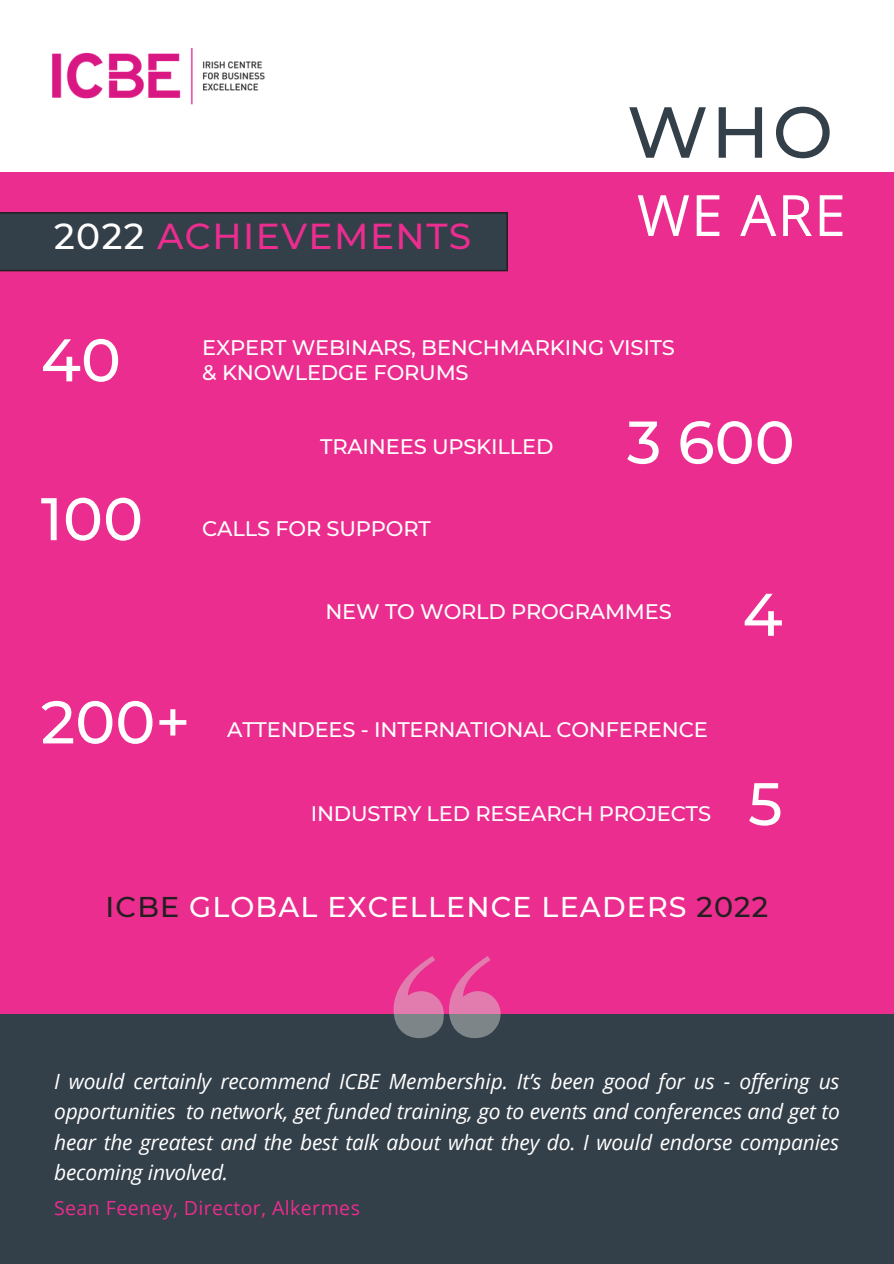
<style>
.page{position:relative;width:894px;height:1264px;background:#fff}
.page>*{position:absolute;margin:0;border:0;box-sizing:border-box;transform-origin:0 0}
.t1{font:500 72px "Montserrat";color:#333f49}
.t2{font:500 60px "Montserrat";color:#fff}
.t3{font:57px "Open Sans";color:#fff}
.t4{font:500 36px "Montserrat";letter-spacing:.04em;color:#ea2d8e}
.t5{font:500 28.5px "Montserrat";letter-spacing:.04em;color:#fff}
.t6{font:italic 21px/30.5px "Open Sans";letter-spacing:-.01em;color:#fff;text-align:justify}
.t7{font:500 21px/24.8px "Montserrat";letter-spacing:-.01em;color:#fff}
.t8{font:19.5px "Open Sans";letter-spacing:.02em;color:#ea2d8e}
.s1{color:#fff}
.s2{color:#231f20}
</style>
<div class="page">
<div style="left:0;top:172px;width:893px;height:872px;background:#ea2d8e"></div>
<img style="left:52px;top:48px;width:213px;height:57px">
<div style="left:0;top:1014px;width:893px;height:249px;background:#333f49"></div>
<div style="left:0;top:212px;width:508px;height:59px;background:#333f49"></div>
<svg style="left:393px;top:956px;width:107px;height:82px"></svg>
<h3 class="t4" style="left:54px;top:215px;width:418px"><span class="s1">2022</span> ACHIEVEMENTS</h3>
<h1 class="t1" style="left:626px;top:88px;width:207px">WHO</h1>
<h3 class="t3" style="left:636px;top:175px;width:210px">WE ARE</h3>
<h2 class="t2" style="left:41px;top:323px;width:82px">40</h2>
<h2 class="t2" style="left:41px;top:482px;width:104px">100</h2>
<p class="t7" style="left:202px;top:335px;width:474px">EXPERT WEBINARS, BENCHMARKING VISITS &amp; KNOWLEDGE FORUMS</p>
<p class="t7" style="left:320px;top:434px;width:234px">TRAINEES UPSKILLED</p>
<p class="t7" style="left:202px;top:516px;width:230px">CALLS FOR SUPPORT</p>
<h2 class="t2" style="left:626px;top:405px;width:169px">3 600</h2>
<p class="t7" style="left:325px;top:599px;width:348px">NEW TO WORLD PROGRAMMES</p>
<h2 class="t2" style="left:742px;top:577px;width:42px">4</h2>
<h2 class="t2" style="left:41px;top:685px;width:151px">200+</h2>
<p class="t7" style="left:227px;top:717px;width:482px">ATTENDEES - INTERNATIONAL CONFERENCE</p>
<p class="t7" style="left:310px;top:800px;width:401px">INDUSTRY LED RESEARCH PROJECTS</p>
<h2 class="t2" style="left:747px;top:767px;width:36px">5</h2>
<h3 class="t5" style="left:106px;top:889px;width:663px"><span class="s2">ICBE</span> GLOBAL EXCELLENCE LEADERS <span class="s2">2022</span></h3>
<p class="t6" style="left:54px;top:1065px;width:787px">I would certainly recommend ICBE Membership. It’s been good for us - offering us opportunities to network, get funded training, go to events and conferences and get to hear the greatest and the best talk about what they do. I would endorse companies becoming involved.</p>
<p class="t8" style="left:54px;top:1193px;width:307px">Sean Feeney, Director, Alkermes</p>
</div>
